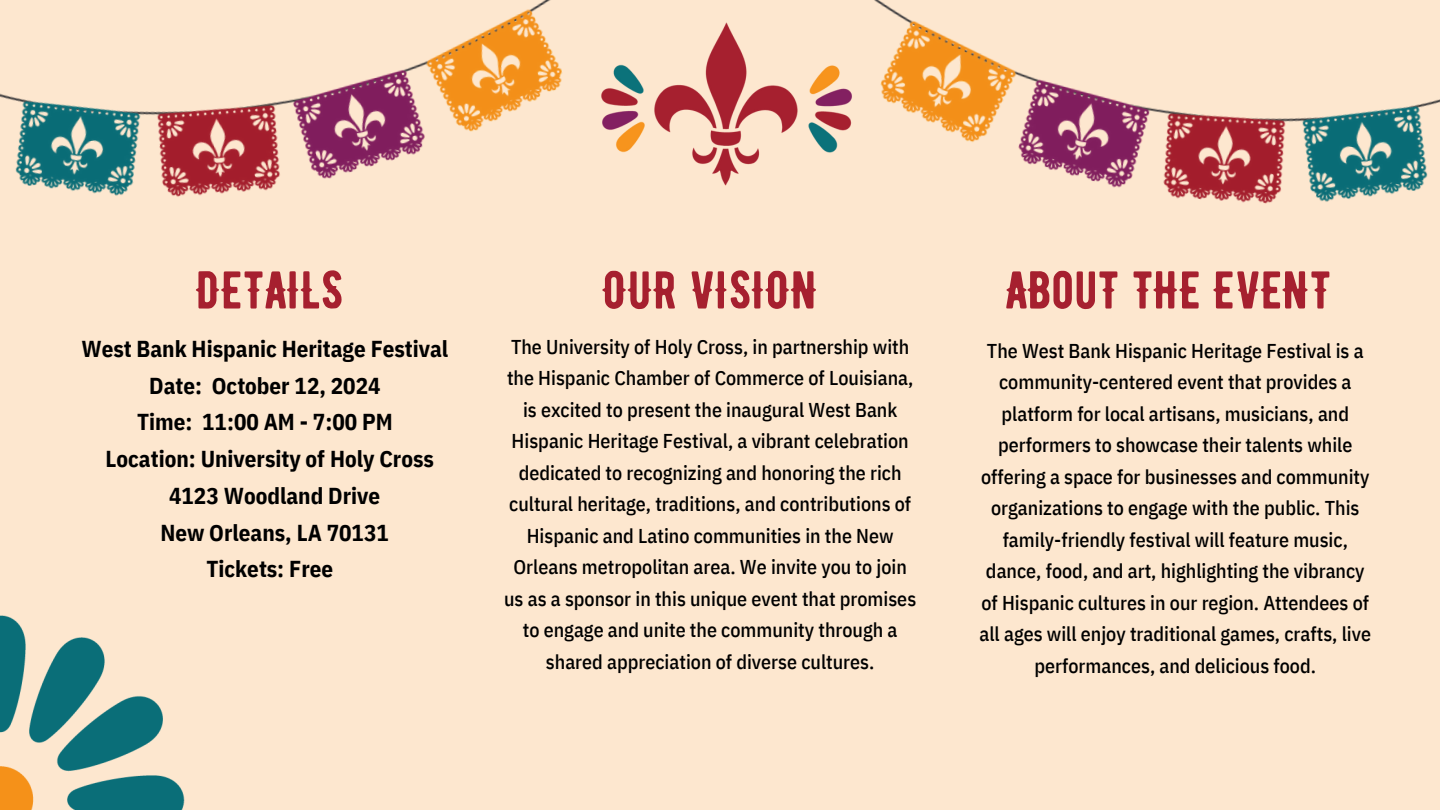
<style>
.page{position:relative;width:1440px;height:810px;background:#fde7cf}
.page>*{position:absolute;margin:0;border:0;box-sizing:border-box;transform-origin:0 0}
.t1{font:53px "BERNIER Regular";color:#a6202f}
.t2{font:700 23px "IBM Plex Sans Cond";color:#000}
.t3{font:500 20px/31.5px "IBM Plex Sans Cond";color:#000;text-align:center}
</style>
<div class="page">
<img style="left:0;top:0;width:562px;height:197px">
<img style="left:0;top:615px;width:185px;height:195px">
<img style="left:874px;top:0;width:566px;height:204px">
<img style="left:601px;top:22px;width:251px;height:164px">
<h1 class="t1" style="left:196px;top:258px;width:149px">DETAILS</h1>
<p class="t1" style="left:602px;top:258px;width:217px">OUR VISION</p>
<p class="t2" style="left:81px;top:333px;width:368px">West Bank Hispanic Heritage Festival</p>
<p class="t2" style="left:149px;top:370px;width:233px">Date: October 12, 2024</p>
<p class="t2" style="left:137px;top:407px;width:257px">Time: 11:00 AM - 7:00 PM</p>
<p class="t2" style="left:106px;top:443px;width:330px">Location: University of Holy Cross</p>
<p class="t2" style="left:169px;top:480px;width:212px">4123 Woodland Drive</p>
<p class="t2" style="left:160px;top:517px;width:230px">New Orleans, LA 70131</p>
<p class="t2" style="left:206px;top:554px;width:128px">Tickets: Free</p>
<h3 class="t3" style="left:504px;top:330px;width:414px">The University of Holy Cross, in partnership with the Hispanic Chamber of Commerce of Louisiana, is excited to present the inaugural West Bank Hispanic Heritage Festival, a vibrant celebration dedicated to recognizing and honoring the rich cultural heritage, traditions, and contributions of Hispanic and Latino communities in the New Orleans metropolitan area. We invite you to join us as a sponsor in this unique event that promises to engage and unite the community through a shared appreciation of diverse cultures.</h3>
<h2 class="t1" style="left:1005px;top:258px;width:328px">ABouT THE EVENT</h2>
<p class="t3" style="left:980px;top:334px;width:393px">The West Bank Hispanic Heritage Festival is a community-centered event that provides a platform for local artisans, musicians, and performers to showcase their talents while offering a space for businesses and community organizations to engage with the public. This family-friendly festival will feature music, dance, food, and art, highlighting the vibrancy of Hispanic cultures in our region. Attendees of all ages will enjoy traditional games, crafts, live performances, and delicious food.</p>
</div>
